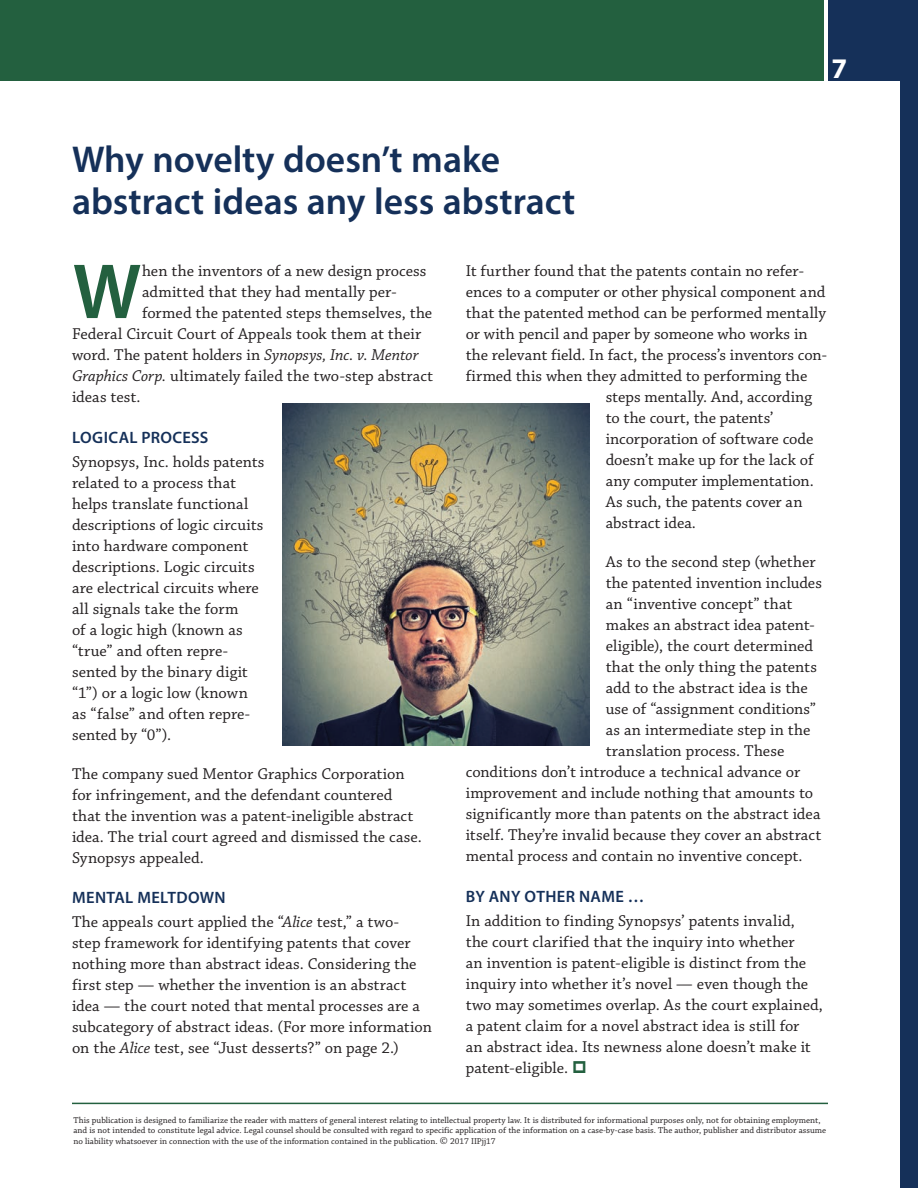
<style>
.page{position:relative;width:918px;height:1188px;background:#fff}
.page>*{position:absolute;margin:0;border:0;box-sizing:border-box;transform-origin:0 0}
.t1{font:600 78.75px "Myriad Pro";color:#23603f}
.t2{font:600 37.5px/42px "Myriad Pro";color:#153059}
.t3{font:700 28.5px "Myriad Pro";color:#fff}
.t4{font:16.5px/21px "Chaparral Pro";color:#231f20}
.t5{font:600 16.5px "Myriad Pro";letter-spacing:.02em;color:#153059}
.t6{font:9px/10.5px "Chaparral Pro";color:#231f20}
.s1{font-style:italic}
.s2{font-size:10.5px}
</style>
<div class="page">
<div style="left:0;top:0;width:824px;height:81px;background:#23603f"></div>
<div style="left:828px;top:0;width:90px;height:81px;background:#153059"></div>
<div style="left:900px;top:72px;width:18px;height:1116px;background:#153059"></div>
<hr style="left:72px;top:1103px;width:756px;height:1px;background:#23603f">
<img style="left:283px;top:403px;width:306px;height:342px">
<h2 class="t2" style="left:72px;top:138px;width:505px">Why novelty doesn’t make abstract ideas any less abstract</h2>
<h3 class="t3" style="left:831px;top:50px;width:17px">7</h3>
<h1 class="t1" style="left:73px;top:242px;width:70px">W</h1>
<p class="t4" style="left:142px;top:261px;width:286px">hen the inventors of a new design process</p>
<p class="t4" style="left:142px;top:282px;width:256px">admitted that they had mentally per-</p>
<p class="t4" style="left:142px;top:303px;width:292px">formed the patented steps themselves, the</p>
<p class="t4" style="left:72px;top:324px;width:351px">Federal Circuit Court of Appeals took them at their</p>
<p class="t4" style="left:72px;top:345px;width:348px">word. The patent holders in <span class="s1">Synopsys, Inc. v. Mentor</span></p>
<p class="t4" style="left:72px;top:366px;width:363px"><span class="s1">Graphics Corp.</span> ultimately failed the two-step abstract</p>
<p class="t4" style="left:72px;top:387px;width:70px">ideas test.</p>
<p class="t5" style="left:72px;top:427px;width:138px">LOGICAL PROCESS</p>
<p class="t4" style="left:72px;top:452px;width:194px">Synopsys, Inc. holds patents related to a process that helps translate functional descriptions of logic circuits into hardware component descriptions. Logic circuits are electrical circuits where all signals take the form<br>of a logic high (known as “true” and often repre&shy;sented by the binary digit “1”) or a logic low (known as “false” and often repre&shy;sented by “0”).</p>
<p class="t4" style="left:72px;top:764px;width:351px">The company sued Mentor Graphics Corporation for infringement, and the defendant countered that the invention was a patent-ineligible abstract idea. The trial court agreed and dismissed the case.<br>Synopsys appealed.</p>
<p class="t5" style="left:72px;top:887px;width:155px">MENTAL MELTDOWN</p>
<p class="t4" style="left:72px;top:912px;width:361px">The appeals court applied the “<span class="s1">Alice</span> test,” a two-<br>step framework for identifying patents that cover nothing more than abstract ideas. Considering the first step — whether the invention is an abstract idea — the court noted that mental processes are a subcategory of abstract ideas. (For more information on the <span class="s1">Alice</span> test, see “Just desserts?” on page 2.)</p>
<p class="t4" style="left:466px;top:261px;width:340px">It further found that the patents contain no refer-</p>
<p class="t4" style="left:466px;top:282px;width:361px">ences to a computer or other physical component and</p>
<p class="t4" style="left:466px;top:303px;width:362px">that the patented method can be performed mentally</p>
<p class="t4" style="left:466px;top:324px;width:344px">or with pencil and paper by someone who works in</p>
<p class="t4" style="left:466px;top:345px;width:363px">the relevant field. In fact, the process’s inventors con-</p>
<p class="t4" style="left:466px;top:366px;width:343px">firmed this when they admitted to performing the</p>
<p class="t4" style="left:606px;top:387px;width:208px">steps mentally. And, according</p>
<p class="t4" style="left:606px;top:408px;width:169px">to the court, the patents’</p>
<p class="t4" style="left:606px;top:429px;width:209px">incorporation of software code</p>
<p class="t4" style="left:606px;top:450px;width:209px">doesn’t make up for the lack of</p>
<p class="t4" style="left:606px;top:471px;width:210px">any computer implementation.</p>
<p class="t4" style="left:606px;top:492px;width:198px">As such, the patents cover an</p>
<p class="t4" style="left:606px;top:513px;width:92px">abstract idea.</p>
<p class="t4" style="left:606px;top:552px;width:211px">As to the second step (whether</p>
<p class="t4" style="left:606px;top:573px;width:218px">the patented invention includes</p>
<p class="t4" style="left:606px;top:594px;width:188px">an “inventive concept” that</p>
<p class="t4" style="left:606px;top:615px;width:211px">makes an abstract idea patent-</p>
<p class="t4" style="left:606px;top:636px;width:209px">eligible), the court determined</p>
<p class="t4" style="left:606px;top:657px;width:213px">that the only thing the patents</p>
<p class="t4" style="left:606px;top:678px;width:204px">add to the abstract idea is the</p>
<p class="t4" style="left:606px;top:699px;width:212px">use of “assignment conditions”</p>
<p class="t4" style="left:606px;top:720px;width:206px">as an intermediate step in the</p>
<p class="t4" style="left:606px;top:741px;width:180px">translation process. These</p>
<p class="t4" style="left:466px;top:762px;width:336px">conditions don’t introduce a technical advance or</p>
<p class="t4" style="left:466px;top:783px;width:349px">improvement and include nothing that amounts to</p>
<p class="t4" style="left:466px;top:804px;width:356px">significantly more than patents on the abstract idea</p>
<p class="t4" style="left:466px;top:825px;width:357px">itself. They’re invalid because they cover an abstract</p>
<p class="t4" style="left:466px;top:846px;width:338px">mental process and contain no inventive concept.</p>
<p class="t5" style="left:466px;top:886px;width:180px">BY ANY OTHER NAME …</p>
<p class="t4" style="left:466px;top:911px;width:359px">In addition to finding Synopsys’ patents invalid,<br>the court clarified that the inquiry into whether<br>an invention is patent-eligible is distinct from the inquiry into whether it’s novel — even though the two may sometimes overlap. As the court explained, a patent claim for a novel abstract idea is still for<br>an abstract idea. Its newness alone doesn’t make it patent-eligible.</p>
<p class="t6" style="left:74px;top:1115px;width:754px">This publication is designed to familiarize the reader with matters of general interest relating to intellectual property law. It is distributed for informational purposes only, not for obtaining employment, and is not intended to constitute legal advice. Legal counsel should be consulted with regard to specific application of the information on a case-by-case basis. The author, publisher and distributor assume no liability whatsoever in connection with the use of the information contained in the publication. <span class="s2">©</span> 2017 IIPjj17</p>
</div>
